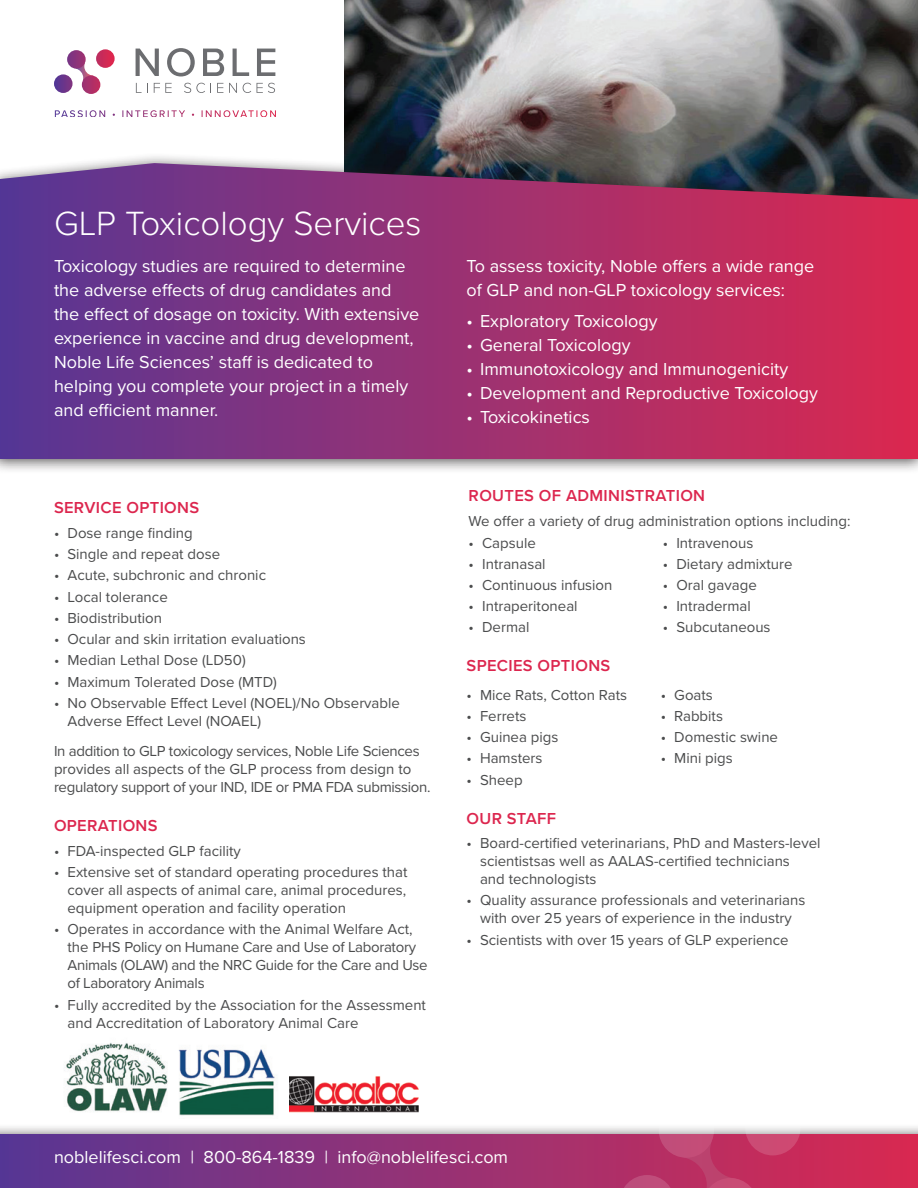
<style>
.page{position:relative;width:918px;height:1188px;background:#fff}
.page>*{position:absolute;margin:0;border:0;box-sizing:border-box;transform-origin:0 0}
.t1{font:300 34.8px "Proxima Nova";color:#fff}
.t2{font:18px/24px "Proxima Nova";color:#fff}
.Head_A{font:600 16.5px "Proxima Nova";letter-spacing:.02em;color:#dc264e}
.Bullets{font:15px/18px "Proxima Nova";color:#4b4c4d}
.Bullets-2{font:15px/18px "Proxima Nova";letter-spacing:-.02em;color:#4b4c4d}
</style>
<div class="page">
<img style="left:345px;top:0;width:573px;height:152px">
<div style="left:0;top:152px;width:918px;height:322px;background:#231f20;opacity:.75"></div>
<svg style="left:0;top:163px;width:918px;height:296px;background:#933270"></svg>
<svg style="left:70px;top:110px;width:206px;height:7px"></svg>
<svg style="left:54px;top:49px;width:61px;height:45px"></svg>
<svg style="left:136px;top:49px;width:23px;height:27px"></svg>
<svg style="left:167px;top:48px;width:28px;height:28px"></svg>
<svg style="left:203px;top:49px;width:21px;height:27px"></svg>
<svg style="left:233px;top:49px;width:16px;height:27px"></svg>
<svg style="left:257px;top:49px;width:18px;height:27px"></svg>
<svg style="left:136px;top:83px;width:12px;height:10px"></svg>
<svg style="left:154px;top:83px;width:18px;height:10px"></svg>
<svg style="left:184px;top:83px;width:27px;height:10px"></svg>
<svg style="left:217px;top:83px;width:6px;height:10px"></svg>
<svg style="left:229px;top:83px;width:8px;height:10px"></svg>
<svg style="left:243px;top:83px;width:8px;height:10px"></svg>
<svg style="left:257px;top:83px;width:18px;height:10px"></svg>
<div style="left:0;top:1123px;width:918px;height:65px;background:#231f20;opacity:.75"></div>
<div style="left:0;top:1134px;width:918px;height:54px;background:linear-gradient(to right,#593794,#d92a51)"></div>
<svg style="left:745px;top:1100px;width:56px;height:55px"></svg>
<svg style="left:620px;top:1175px;width:55px;height:13px"></svg>
<svg style="left:659px;top:1102px;width:55px;height:56px"></svg>
<svg style="left:684px;top:1130px;width:74px;height:58px;background:#c1426d"></svg>
<img style="left:66px;top:1042px;width:102px;height:70px">
<img style="left:289px;top:1076px;width:130px;height:37px">
<img style="left:178px;top:1049px;width:97px;height:67px">
<p class="t1" style="left:54px;top:197px;width:369px">GLP Toxicology Services</p>
<p class="t2" style="left:54px;top:254px;width:367px">Toxicology studies are required to determine the adverse effects of drug candidates and the effect of dosage on toxicity. With extensive experience in vaccine and drug development, Noble Life Sciences’ staff is dedicated to helping you complete your project in a timely and efficient manner.</p>
<p class="t2" style="left:467px;top:254px;width:349px">To assess toxicity, Noble offers a wide range of GLP and non-GLP toxicology services:</p>
<p class="t2" style="left:467px;top:308px;width:193px">• Exploratory Toxicology</p>
<p class="t2" style="left:467px;top:332px;width:166px">• General Toxicology</p>
<p class="t2" style="left:467px;top:356px;width:323px">• Immunotoxicology and Immunogenicity</p>
<p class="t2" style="left:467px;top:380px;width:353px">• Development and Reproductive Toxicology</p>
<p class="t2" style="left:467px;top:404px;width:125px">• Toxicokinetics</p>
<p class="Head_A" style="left:54px;top:496px;width:147px">SERVICE OPTIONS</p>
<p class="Bullets" style="left:54px;top:523px;width:140px">• Dose range finding</p>
<p class="Bullets" style="left:54px;top:544px;width:168px">• Single and repeat dose</p>
<p class="Bullets" style="left:54px;top:566px;width:214px">• Acute, subchronic and chronic</p>
<p class="Bullets" style="left:54px;top:587px;width:115px">• Local tolerance</p>
<p class="Bullets" style="left:54px;top:608px;width:110px">• Biodistribution</p>
<p class="Bullets" style="left:54px;top:629px;width:253px">• Ocular and skin irritation evaluations</p>
<p class="Bullets" style="left:54px;top:651px;width:193px">• Median Lethal Dose (LD50)</p>
<p class="Bullets" style="left:54px;top:672px;width:225px">• Maximum Tolerated Dose (MTD)</p>
<p class="Bullets" style="left:68px;top:693px;width:334px;text-indent:-14px">• No Observable Effect Level (NOEL)/No Observable<br>Adverse Effect Level (NOAEL)</p>
<p class="Bullets-2" style="left:54px;top:741px;width:378px">In addition to GLP toxicology services, Noble Life Sciences provides all aspects of the GLP process from design to regulatory support of your IND, IDE or PMA FDA submission.</p>
<p class="Head_A" style="left:54px;top:814px;width:105px">OPERATIONS</p>
<p class="Bullets" style="left:54px;top:841px;width:188px">• FDA-inspected GLP facility</p>
<p class="Bullets" style="left:68px;top:863px;width:342px;text-align:justify;text-indent:-14px">• Extensive set of standard operating procedures that cover all aspects of animal care, animal procedures, equipment operation and facility operation</p>
<p class="Bullets-2" style="left:68px;top:920px;width:362px;text-indent:-14px">• Operates in accordance with the Animal Welfare Act, the PHS Policy on Humane Care and Use of Laboratory Animals (OLAW) and the NRC Guide for the Care and Use of Laboratory Animals</p>
<p class="Bullets" style="left:68px;top:995px;width:360px;text-indent:-14px">• Fully accredited by the Association for the Assessment and Accreditation of Laboratory Animal Care</p>
<p class="Head_A" style="left:469px;top:483px;width:238px">ROUTES OF ADMINISTRATION</p>
<p class="Bullets" style="left:469px;top:511px;width:383px">We offer a variety of drug administration options including:</p>
<p class="Bullets" style="left:469px;top:533px;width:69px">• Capsule</p>
<p class="Bullets" style="left:469px;top:554px;width:79px">• Intranasal</p>
<p class="Bullets" style="left:469px;top:575px;width:145px">• Continuous infusion</p>
<p class="Bullets" style="left:469px;top:597px;width:110px">• Intraperitoneal</p>
<p class="Bullets" style="left:469px;top:618px;width:62px">• Dermal</p>
<p class="Head_A" style="left:467px;top:653px;width:145px">SPECIES OPTIONS</p>
<p class="Bullets" style="left:467px;top:685px;width:162px">• Mice Rats, Cotton Rats</p>
<p class="Bullets" style="left:467px;top:706px;width:61px">• Ferrets</p>
<p class="Bullets" style="left:467px;top:728px;width:93px">• Guinea pigs</p>
<p class="Bullets" style="left:467px;top:749px;width:77px">• Hamsters</p>
<p class="Bullets" style="left:467px;top:770px;width:58px">• Sheep</p>
<p class="Bullets" style="left:663px;top:533px;width:92px">• Intravenous</p>
<p class="Bullets" style="left:663px;top:554px;width:131px">• Dietary admixture</p>
<p class="Bullets" style="left:663px;top:575px;width:95px">• Oral gavage</p>
<p class="Bullets" style="left:663px;top:597px;width:90px">• Intradermal</p>
<p class="Bullets" style="left:663px;top:618px;width:109px">• Subcutaneous</p>
<p class="Bullets" style="left:661px;top:685px;width:54px">• Goats</p>
<p class="Bullets" style="left:661px;top:706px;width:64px">• Rabbits</p>
<p class="Bullets" style="left:661px;top:728px;width:119px">• Domestic swine</p>
<p class="Bullets" style="left:661px;top:749px;width:74px">• Mini pigs</p>
<p class="Head_A" style="left:467px;top:806px;width:91px">OUR STAFF</p>
<p class="Bullets" style="left:480px;top:833px;width:342px;text-indent:-14px">• Board-certified veterinarians, PhD and Masters-level scientistsas well as AALAS-certified technicians<br>and technologists</p>
<p class="Bullets" style="left:467px;top:891px;width:340px;text-align:center">• Quality assurance professionals and veterinarians with over 25 years of experience in the industry</p>
<p class="Bullets" style="left:467px;top:930px;width:324px">• Scientists with over 15 years of GLP experience</p>
<p class="t2" style="left:54px;top:1145px;width:456px">noblelifesci.com | 800-864-1839 | info@noblelifesci.com</p>
</div>
